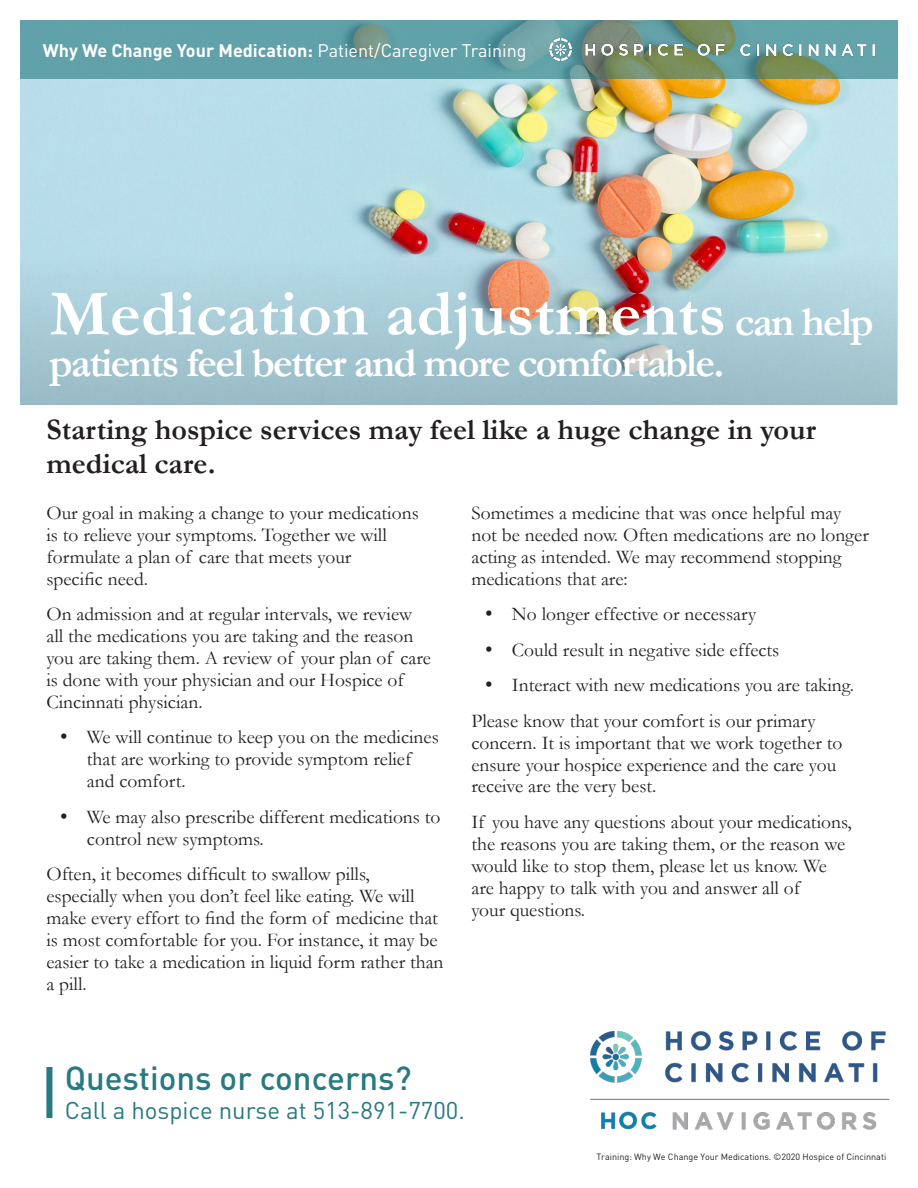
<style>
.page{position:relative;width:918px;height:1188px;background:#fff}
.page>*{position:absolute;margin:0;border:0;box-sizing:border-box;transform-origin:0 0}
.t1{font:700 66px "Garamond";color:#fff}
.t2{font:700 42px "Garamond";letter-spacing:-.04em;color:#fff}
.t3{font:500 33px "DIN Pro";color:#277a80}
.List_Paragraph{font:700 30px/33.9px "Garamond";color:#231f20}
.t4{font:24px "DIN Pro";color:#277a80}
.List_Paragraph-2{font:19.5px/21.9px "Garamond";color:#231f20}
.t5{font:700 18px "DIN Pro";color:#fff}
.t6{font:9px "DIN Pro";color:#231f20}
.s1{font-weight:400}
.s2{font-size:42px}
</style>
<div class="page">
<img style="left:20px;top:79px;width:878px;height:326px">
<svg style="left:20px;top:20px;width:878px;height:59px;background:#639e9f"></svg>
<div style="left:46px;top:1067px;width:6px;height:51px;background:#277a80"></div>
<img style="left:548px;top:36px;width:329px;height:27px">
<img style="left:590px;top:1030px;width:300px;height:100px">
<p class="t5" style="left:43px;top:36px;width:485px">Why We Change Your Medication: <span class="s1">Patient/Caregiver Training</span></p>
<p class="t1" style="left:49px;top:274px;width:826px">Medication adjustments <span class="s2">can help</span></p>
<p class="t2" style="left:49px;top:338px;width:677px">patients feel better and more comfortable.</p>
<p class="List_Paragraph" style="left:46px;top:412px;width:771px">Starting hospice services may feel like a huge change in your medical care.</p>
<p class="List_Paragraph-2" style="left:46px;top:502px;width:374px">Our goal in making a change to your medications is to relieve your symptoms. Together we will formulate a plan of care that meets your<br>specific need.</p>
<p class="List_Paragraph-2" style="left:46px;top:603px;width:386px">On admission and at regular intervals, we review all the medications you are taking and the reason you are taking them. A review of your plan of care is done with your physician and our Hospice of Cincinnati physician.</p>
<p class="List_Paragraph-2" style="left:87px;top:726px;width:353px;text-indent:-27px">• We will continue to keep you on the medicines that are working to provide symptom relief and comfort.</p>
<p class="List_Paragraph-2" style="left:87px;top:805px;width:355px;text-indent:-27px">• We may also prescribe different medications to control new symptoms.</p>
<p class="List_Paragraph-2" style="left:46px;top:863px;width:399px">Often, it becomes difficult to swallow pills, especially when you don’t feel like eating. We will make every effort to find the form of medicine that is most comfortable for you. For instance, it may be easier to take a medication in liquid form rather than a pill.</p>
<p class="List_Paragraph-2" style="left:471px;top:502px;width:399px">Sometimes a medicine that was once helpful may not be needed now. Often medications are no longer acting as intended. We may recommend stopping medications that are:</p>
<p class="List_Paragraph-2" style="left:485px;top:603px;width:273px">• No longer effective or necessary</p>
<p class="List_Paragraph-2" style="left:485px;top:639px;width:296px">• Could result in negative side effects</p>
<p class="List_Paragraph-2" style="left:485px;top:674px;width:371px">• Interact with new medications you are taking.</p>
<p class="List_Paragraph-2" style="left:471px;top:710px;width:372px">Please know that your comfort is our primary concern. It is important that we work together to ensure your hospice experience and the care you receive are the very best.</p>
<p class="List_Paragraph-2" style="left:471px;top:811px;width:382px">If you have any questions about your medications, the reasons you are taking them, or the reason we would like to stop them, please let us know. We are happy to talk with you and answer all of<br>your questions.</p>
<p class="t3" style="left:65px;top:1051px;width:348px">Questions or concerns?</p>
<p class="t4" style="left:65px;top:1091px;width:402px">Call a hospice nurse at 513-891-7700.</p>
<p class="t6" style="left:596px;top:1150px;width:291px">Training: Why We Change Your Medications. ©2020 Hospice of Cincinnati</p>
</div>
